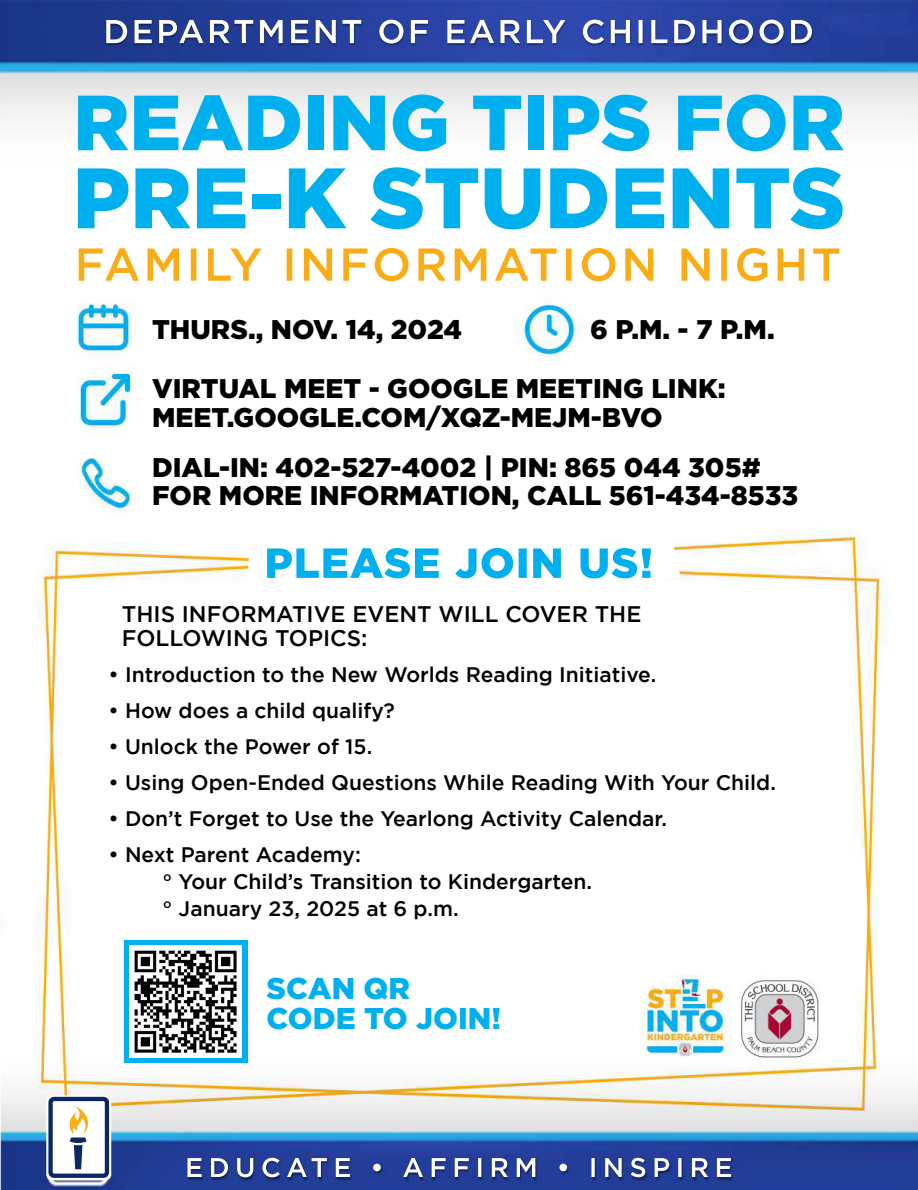
<style>
.page{position:relative;width:918px;height:1190px;background:#fff}
.page>*{position:absolute;margin:0;border:0;box-sizing:border-box;transform-origin:0 0}
.t1{font:900 85.5px "Gotham";color:#00afee}
.t2{font:900 78px "Gotham";color:#00afee}
.t3{font:900 30px/30px "Gotham";color:#00afee}
.t4{font:900 27px/58.9px "Gotham";color:#000}
.t5{font:500 22.5px/24px "Gotham";color:#000}
.t6{font:500 21px/27px "Gotham";color:#000}
</style>
<div class="page">
<img style="left:0;top:0;width:918px;height:123px">
<img style="left:78px;top:271px;width:58px;height:87px">
<img style="left:179px;top:20px;width:633px;height:24px">
<img style="left:80px;top:457px;width:55px;height:60px">
<img style="left:79px;top:367px;width:58px;height:68px">
<img style="left:0;top:529px;width:918px;height:660px">
<img style="left:245px;top:553px;width:155px;height:59px">
<img style="left:523px;top:532px;width:157px;height:76px">
<img style="left:267px;top:548px;width:384px;height:30px">
<img style="left:187px;top:1157px;width:544px;height:20px">
<div style="left:651px;top:933px;width:205px;height:130px;background:#fff"></div>
<img style="left:634px;top:962px;width:190px;height:104px">
<div style="left:124px;top:940px;width:124px;height:122px;background:#00afee"></div>
<img style="left:130px;top:945px;width:112px;height:112px">
<div style="left:46px;top:1095px;width:65px;height:85px;border:5px solid #fff;border-radius:4px"></div>
<div style="left:51px;top:1098px;width:56px;height:77px;background:#fff;border-radius:4px"></div>
<div style="left:48px;top:1096px;width:61px;height:81px;border:4px solid #0a2766;border-radius:4px"></div>
<svg style="left:69px;top:1105px;width:19px;height:64px"></svg>
<img style="left:514px;top:281px;width:87px;height:79px">
<img style="left:79px;top:248px;width:760px;height:33px">
<h2 class="t2" style="left:73px;top:77px;width:773px">READING TIPS FOR</h2>
<h1 class="t1" style="left:73px;top:148px;width:774px">PRE-K STUDENTS</h1>
<p class="t4" style="left:590px;top:299px;width:186px">6 P.M. - 7 P.M.</p>
<p class="t4" style="left:152px;top:299px;width:575px">THURS., NOV. 14, 2024<br>VIRTUAL MEET - GOOGLE MEETING LINK:</p>
<p class="t4" style="left:152px;top:391px;width:610px;line-height:49.9px">MEET.GOOGLE.COM/XQZ-MEJM-BVO<br>DIAL-IN: 402-527-4002 | PIN: 865 044 305#</p>
<p class="t4" style="left:152px;top:465px;width:648px">FOR MORE INFORMATION, CALL 561-434-8533</p>
<p class="t5" style="left:122px;top:601px;width:521px">THIS INFORMATIVE EVENT WILL COVER THE<br>FOLLOWING TOPICS:</p>
<p class="t6" style="left:108px;top:660px;width:549px">• Introduction to the New Worlds Reading Initiative.</p>
<p class="t6" style="left:108px;top:696px;width:288px">• How does a child qualify?</p>
<p class="t6" style="left:108px;top:732px;width:265px">• Unlock the Power of 15.</p>
<p class="t6" style="left:108px;top:768px;width:669px">• Using Open-Ended Questions While Reading With Your Child.</p>
<p class="t6" style="left:108px;top:804px;width:560px">• Don’t Forget to Use the Yearlong Activity Calendar.</p>
<p class="t6" style="left:162px;top:840px;width:431px;text-indent:-54px">• Next Parent Academy:<br>° Your Child’s Transition to Kindergarten. ° January 23, 2025 at 6 p.m.</p>
<h3 class="t3" style="left:267px;top:972px;width:236px">SCAN QR<br>CODE TO JOIN!</h3>
</div>
